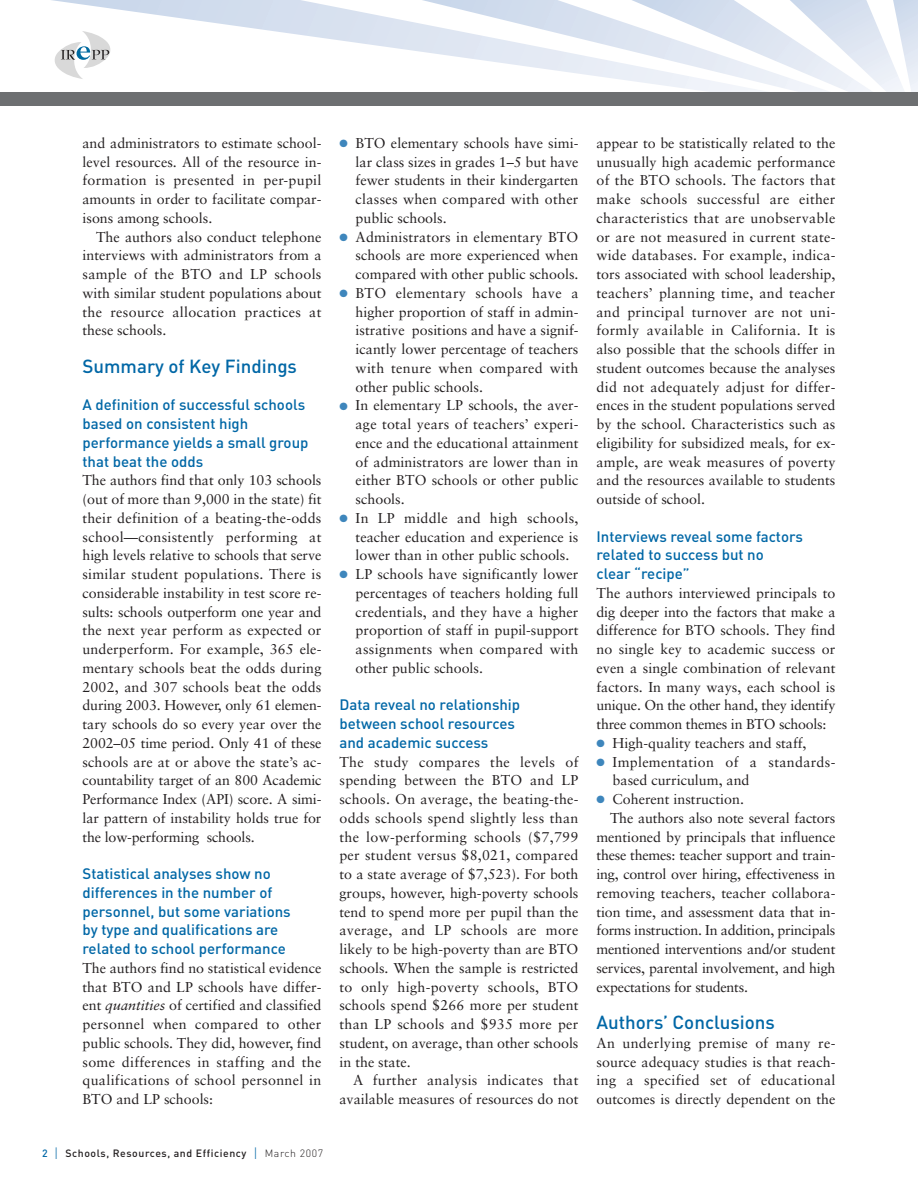
<style>
.page{position:relative;width:918px;height:1188px;background:#fff}
.page>*{position:absolute;margin:0;border:0;box-sizing:border-box;transform-origin:0 0}
.t1{font:500 18.75px "DIN";color:#0067a6}
.t2{font:500 15px/18.8px "DIN";color:#0067a6}
.t3{font:14.25px/18.8px "Sabon";color:#231f20;text-align:justify}
.t4{font:14.25px/18.8px "Sabon";letter-spacing:.02em;color:#231f20}
.t5{font:500 10.5px "DIN";letter-spacing:.055em;color:#231f20}
.s1{font-style:italic}
.s2{color:#3e86bc}
.s3{color:#0067a6}
.s4{font-weight:300;font-size:13.5px;color:#0067a6}
.s5{font-weight:300}
</style>
<div class="page">
<svg style="left:51px;top:0;width:555px;height:77px"></svg>
<svg style="left:606px;top:0;width:312px;height:92px"></svg>
<svg style="left:53px;top:31px;width:59px;height:48px"></svg>
<div style="left:0;top:92px;width:918px;height:13px;background:#6d6f71"></div>
<p class="t3" style="left:82px;top:135px;width:241px">and administrators to estimate school&shy;level resources. All of the resource in&shy;formation is presented in per-pupil amounts in order to facilitate compar&shy;isons among schools.</p>
<p class="t3" style="left:82px;top:228px;width:241px;text-indent:14px">The authors also conduct telephone interviews with administrators from a sample of the BTO and LP schools with similar student populations about the resource allocation practices at these schools.</p>
<h1 class="t1" style="left:82px;top:359px;width:216px">Summary of Key Findings</h1>
<p class="t2" style="left:82px;top:397px;width:228px">A definition of successful schools based on consistent high performance yields a small group that beat the odds</p>
<p class="t3" style="left:82px;top:472px;width:241px">The authors find that only 103 schools (out of more than 9,000 in the state) fit their definition of a beating-the-odds school—consistently performing at high levels relative to schools that serve similar student populations. There is considerable instability in test score re&shy;sults: schools outperform one year and the next year perform as expected or underperform. For example, 365 ele&shy;mentary schools beat the odds during 2002, and 307 schools beat the odds during 2003. However, only 61 elemen&shy;tary schools do so every year over the 2002–05 time period. Only 41 of these schools are at or above the state’s ac&shy;countability target of an 800 Academic Performance Index (API) score. A simi&shy;lar pattern of instability holds true for the low-performing schools.</p>
<p class="t2" style="left:82px;top:866px;width:210px">Statistical analyses show no differences in the number of personnel, but some variations by type and qualifications are related to school performance</p>
<p class="t3" style="left:82px;top:960px;width:241px">The authors find no statistical evidence that BTO and LP schools have differ&shy;ent <span class="s1">quantities</span> of certified and classified personnel when compared to other public schools. They did, however, find some differences in staffing and the qualifications of school personnel in BTO and LP schools:</p>
<p class="t3" style="left:356px;top:135px;width:224px;text-indent:-16px"><span class="s2">●</span> BTO elementary schools have simi&shy;lar class sizes in grades 1–5 but have fewer students in their kindergarten classes when compared with other public schools.</p>
<p class="t3" style="left:356px;top:228px;width:224px;text-indent:-16px"><span class="s2">●</span> Administrators in elementary BTO schools are more experienced when compared with other public schools.</p>
<p class="t3" style="left:356px;top:285px;width:224px;text-indent:-16px"><span class="s2">●</span> BTO elementary schools have a higher proportion of staff in admin&shy;istrative positions and have a signif&shy;icantly lower percentage of teachers with tenure when compared with other public schools.</p>
<p class="t3" style="left:356px;top:397px;width:224px;text-indent:-16px"><span class="s2">●</span> In elementary LP schools, the aver&shy;age total years of teachers’ experi&shy;ence and the educational attainment of administrators are lower than in either BTO schools or other public schools.</p>
<p class="t3" style="left:356px;top:510px;width:224px;text-indent:-16px"><span class="s2">●</span> In LP middle and high schools, teacher education and experience is lower than in other public schools.</p>
<p class="t3" style="left:356px;top:566px;width:224px;text-indent:-16px"><span class="s2">●</span> LP schools have significantly lower percentages of teachers holding full credentials, and they have a higher proportion of staff in pupil-support assignments when compared with other public schools.</p>
<p class="t2" style="left:339px;top:697px;width:182px">Data reveal no relationship between school resources and academic success</p>
<p class="t3" style="left:339px;top:753px;width:241px">The study compares the levels of spending between the BTO and LP schools. On average, the beating-the&shy;odds schools spend slightly less than the low-performing schools ($7,799 per student versus $8,021, compared to a state average of $7,523). For both groups, however, high-poverty schools tend to spend more per pupil than the average, and LP schools are more likely to be high-poverty than are BTO schools. When the sample is restricted to only high-poverty schools, BTO schools spend $266 more per student than LP schools and $935 more per student, on average, than other schools in the state.</p>
<p class="t3" style="left:339px;top:1072px;width:241px;text-align:right">A further analysis indicates that available measures of resources do not</p>
<p class="t5" style="left:42px;top:1149px;width:283px"><span class="s3">2</span> <span class="s4">|</span> Schools, Resources, and Efficiency <span class="s4">|</span> <span class="s5">March 2007</span></p>
<p class="t3" style="left:597px;top:135px;width:241px">appear to be statistically related to the unusually high academic performance of the BTO schools. The factors that make schools successful are either characteristics that are unobservable or are not measured in current state&shy;wide databases. For example, indica&shy;tors associated with school leadership, teachers’ planning time, and teacher and principal turnover are not uni&shy;formly available in California. It is also possible that the schools differ in student outcomes because the analyses did not adequately adjust for differ&shy;ences in the student populations served by the school. Characteristics such as eligibility for subsidized meals, for ex&shy;ample, are weak measures of poverty and the resources available to students outside of school.</p>
<p class="t2" style="left:597px;top:528px;width:208px">Interviews reveal some factors related to success but no<br>clear “recipe”</p>
<p class="t3" style="left:597px;top:585px;width:241px">The authors interviewed principals to dig deeper into the factors that make a difference for BTO schools. They find no single key to academic success or even a single combination of relevant factors. In many ways, each school is unique. On the other hand, they identify three common themes in BTO schools:</p>
<p class="t3" style="left:597px;top:735px;width:212px"><span class="s2">●</span> High-quality teachers and staff,</p>
<p class="t4" style="left:613px;top:753px;width:224px;text-indent:-16px"><span class="s2">●</span> Implementation of a standards&shy;based curriculum, and</p>
<p class="t3" style="left:597px;top:791px;width:149px"><span class="s2">●</span> Coherent instruction.</p>
<p class="t3" style="left:610px;top:810px;width:227px">The authors also note several factors</p>
<p class="t3" style="left:596px;top:828px;width:240px">mentioned by principals that influence</p>
<p class="t3" style="left:596px;top:847px;width:241px">these themes: teacher support and train-</p>
<p class="t3" style="left:596px;top:866px;width:240px">ing, control over hiring, effectiveness in</p>
<p class="t3" style="left:596px;top:885px;width:240px">removing teachers, teacher collabora-</p>
<p class="t3" style="left:596px;top:903px;width:241px">tion time, and assessment data that in-</p>
<p class="t3" style="left:596px;top:922px;width:241px">forms instruction. In addition, principals</p>
<p class="t3" style="left:596px;top:941px;width:240px">mentioned interventions and/or student</p>
<p class="t3" style="left:596px;top:960px;width:241px">services, parental involvement, and high</p>
<p class="t3" style="left:596px;top:978px;width:153px">expectations for students.</p>
<h1 class="t1" style="left:597px;top:1016px;width:180px">Authors’ Conclusions</h1>
<p class="t3" style="left:597px;top:1035px;width:241px">An underlying premise of many re&shy;source adequacy studies is that reach&shy;ing a specified set of educational outcomes is directly dependent on the</p>
</div>
